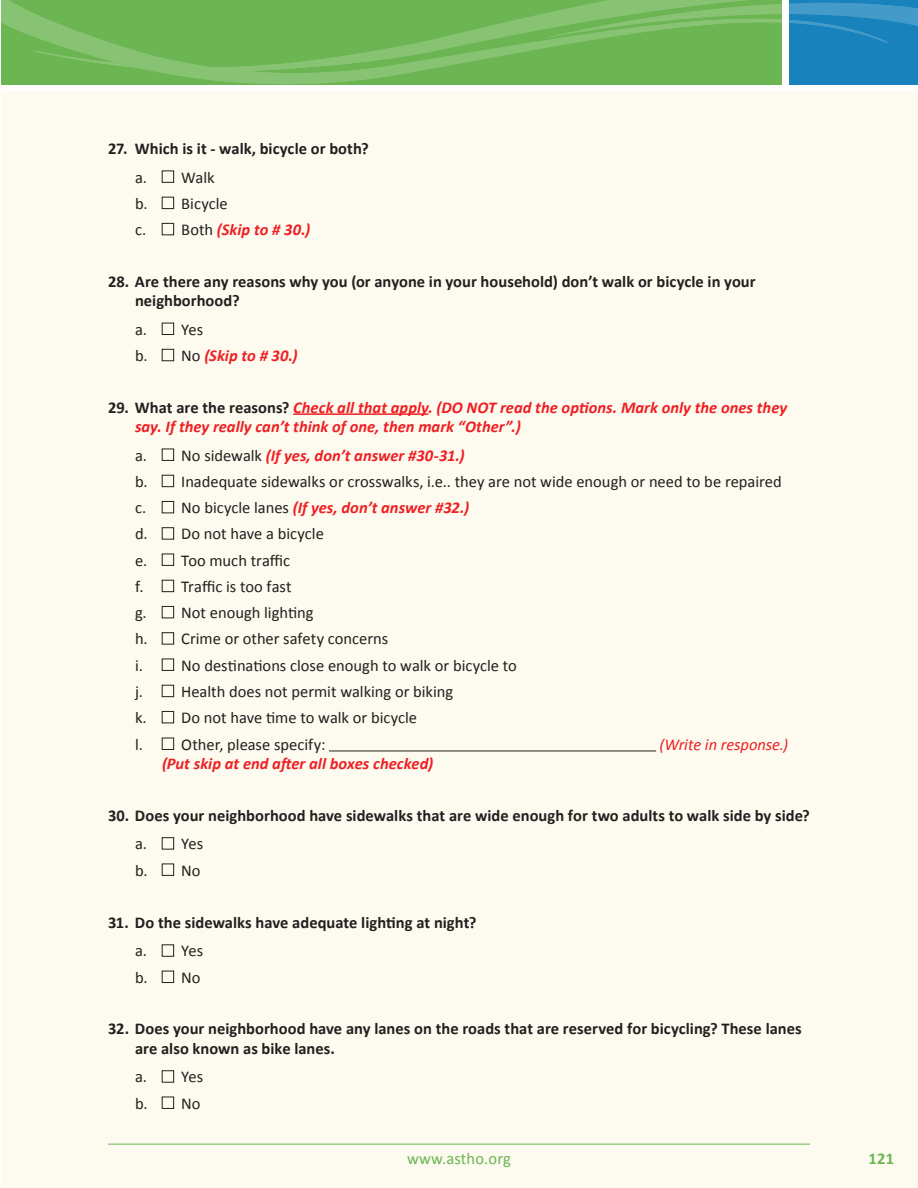
<style>
.page{position:relative;width:918px;height:1188px;background:#fff}
.page>*{position:absolute;margin:0;border:0;box-sizing:border-box;transform-origin:0 0}
.Appendix_bullets{font:16.5px "Calibri";color:#231f20}
.Bold_body_bullets{font:700 16.5px/19.5px "Calibri";color:#231f20}
.Appendix_bullets-2{font:italic 700 16.5px "Calibri";color:#ee1f23}
.body_bullets{font:italic 700 16.5px/19.5px "Calibri";color:#ee1f23}
.body_bullets-2{font:700 16.5px/19.5px "Calibri";color:#231f20}
.Appendix_bullets-3{font:italic 16.5px "Calibri";letter-spacing:-.005em;color:#ee1f23}
.t1{font:16.5px "Calibri";letter-spacing:.01em;color:#6cb553}
.t2{font:700 16.5px "Calibri";color:#6cb553}
.s1{font-weight:400;font-style:normal;color:#231f20}
.s2{font-style:normal}
.s3{font-style:normal;color:#231f20}
</style>
<div class="page">
<div style="left:1px;top:91px;width:917px;height:1097px;background:#fdfaef"></div>
<div style="left:789px;top:0;width:129px;height:85px;background:#1782bb"></div>
<svg style="left:1px;top:0;width:886px;height:43px;background:#67b161"></svg>
<svg style="left:1px;top:4px;width:863px;height:80px;background:#6db560"></svg>
<svg style="left:540px;top:2px;width:347px;height:37px;background:#70b673"></svg>
<svg style="left:808px;top:3px;width:110px;height:28px;fill:#439ac8"></svg>
<hr style="left:108px;top:1144px;width:702px;height:1px;background:#6cb553">
<hr style="left:293px;top:413px;width:135px;height:2px;background:#ee1f23">
<div style="left:162px;top:171px;width:12px;height:12px;border:1px solid #231f20"></div>
<div style="left:162px;top:197px;width:12px;height:12px;border:1px solid #231f20"></div>
<div style="left:162px;top:223px;width:12px;height:12px;border:1px solid #231f20"></div>
<div style="left:162px;top:323px;width:12px;height:12px;border:1px solid #231f20"></div>
<div style="left:162px;top:349px;width:12px;height:12px;border:1px solid #231f20"></div>
<div style="left:162px;top:449px;width:12px;height:12px;border:1px solid #231f20"></div>
<div style="left:162px;top:475px;width:12px;height:12px;border:1px solid #231f20"></div>
<div style="left:162px;top:501px;width:12px;height:12px;border:1px solid #231f20"></div>
<div style="left:162px;top:528px;width:12px;height:11px;border:1px solid #231f20"></div>
<div style="left:162px;top:554px;width:12px;height:12px;border:1px solid #231f20"></div>
<div style="left:162px;top:580px;width:12px;height:12px;border:1px solid #231f20"></div>
<div style="left:162px;top:606px;width:12px;height:12px;border:1px solid #231f20"></div>
<div style="left:162px;top:633px;width:12px;height:11px;border:1px solid #231f20"></div>
<div style="left:162px;top:659px;width:12px;height:12px;border:1px solid #231f20"></div>
<div style="left:162px;top:685px;width:12px;height:12px;border:1px solid #231f20"></div>
<div style="left:162px;top:711px;width:12px;height:12px;border:1px solid #231f20"></div>
<div style="left:162px;top:738px;width:12px;height:12px;border:1px solid #231f20"></div>
<hr style="left:329px;top:751px;width:327px;height:1px;background:#231f20">
<div style="left:162px;top:837px;width:12px;height:12px;border:1px solid #231f20"></div>
<div style="left:162px;top:864px;width:12px;height:12px;border:1px solid #231f20"></div>
<div style="left:162px;top:945px;width:12px;height:11px;border:1px solid #231f20"></div>
<div style="left:162px;top:971px;width:12px;height:12px;border:1px solid #231f20"></div>
<div style="left:162px;top:1071px;width:12px;height:11px;border:1px solid #231f20"></div>
<div style="left:162px;top:1097px;width:12px;height:12px;border:1px solid #231f20"></div>
<p class="body_bullets-2" style="left:108px;top:138px;width:262px">27. Which is it - walk, bicycle or both?</p>
<p class="Appendix_bullets" style="left:135px;top:167px;width:81px">a. Walk</p>
<p class="Appendix_bullets" style="left:135px;top:193px;width:94px">b. Bicycle</p>
<p class="Appendix_bullets-2" style="left:135px;top:219px;width:177px"><span class="s1">c. Both</span> (Skip to # 30<span class="s2">.</span>)</p>
<p class="body_bullets-2" style="left:135px;top:271px;width:622px;text-indent:-27px">28. Are there any reasons why you (or anyone in your household) don’t walk or bicycle in your neighborhood?</p>
<p class="Appendix_bullets" style="left:135px;top:319px;width:70px">a. Yes</p>
<p class="Appendix_bullets-2" style="left:135px;top:345px;width:164px"><span class="s1">b. No</span> (Skip to # 30<span class="s2">.</span>)</p>
<p class="body_bullets" style="left:135px;top:397px;width:654px;text-indent:-27px"><span class="s3">29. What are the reasons?</span> Check all that apply. (DO NOT read the options. Mark only the ones they say. If they really can’t think of one, then mark “Other”.)</p>
<p class="Appendix_bullets-2" style="left:135px;top:445px;width:331px"><span class="s1">a. No sidewalk</span> (If yes, don’t answer #30-31.)</p>
<p class="Appendix_bullets" style="left:135px;top:471px;width:648px">b. Inadequate sidewalks or crosswalks, i.e.. they are not wide enough or need to be repaired</p>
<p class="Appendix_bullets-2" style="left:135px;top:497px;width:336px"><span class="s1">c. No bicycle lanes</span> (If yes, don’t answer #32.)</p>
<p class="Appendix_bullets" style="left:135px;top:524px;width:190px">d. Do not have a bicycle</p>
<p class="Appendix_bullets" style="left:135px;top:550px;width:157px">e. Too much traffic</p>
<p class="Appendix_bullets" style="left:135px;top:576px;width:158px">f. Traffic is too fast</p>
<p class="Appendix_bullets" style="left:135px;top:602px;width:180px">g. Not enough lighting</p>
<p class="Appendix_bullets" style="left:135px;top:629px;width:255px">h. Crime or other safety concerns</p>
<p class="Appendix_bullets" style="left:135px;top:655px;width:383px">i. No destinations close enough to walk or bicycle to</p>
<p class="Appendix_bullets" style="left:135px;top:681px;width:320px">j. Health does not permit walking or biking</p>
<p class="Appendix_bullets" style="left:135px;top:707px;width:284px">k. Do not have time to walk or bicycle</p>
<p class="Appendix_bullets" style="left:135px;top:734px;width:192px">l. Other, please specify:</p>
<p class="Appendix_bullets-3" style="left:660px;top:734px;width:130px">(Write in response.)</p>
<p class="Appendix_bullets-2" style="left:162px;top:753px;width:273px">(Put skip at end after all boxes checked)</p>
<p class="Bold_body_bullets" style="left:108px;top:805px;width:703px">30. Does your neighborhood have sidewalks that are wide enough for two adults to walk side by side?</p>
<p class="Appendix_bullets" style="left:135px;top:834px;width:70px">a. Yes</p>
<p class="Appendix_bullets" style="left:135px;top:860px;width:67px">b. No</p>
<p class="Bold_body_bullets" style="left:108px;top:912px;width:370px">31. Do the sidewalks have adequate lighting at night?</p>
<p class="Appendix_bullets" style="left:135px;top:941px;width:70px">a. Yes</p>
<p class="Appendix_bullets" style="left:135px;top:967px;width:67px">b. No</p>
<p class="Bold_body_bullets" style="left:135px;top:1018px;width:668px;text-indent:-27px">32. Does your neighborhood have any lanes on the roads that are reserved for bicycling? These lanes are also known as bike lanes.</p>
<p class="Appendix_bullets" style="left:135px;top:1067px;width:70px">a. Yes</p>
<p class="Appendix_bullets" style="left:135px;top:1093px;width:67px">b. No</p>
<p class="t1" style="left:407px;top:1148px;width:105px">www.astho.org</p>
<p class="t2" style="left:868px;top:1148px;width:27px">121</p>
</div>
